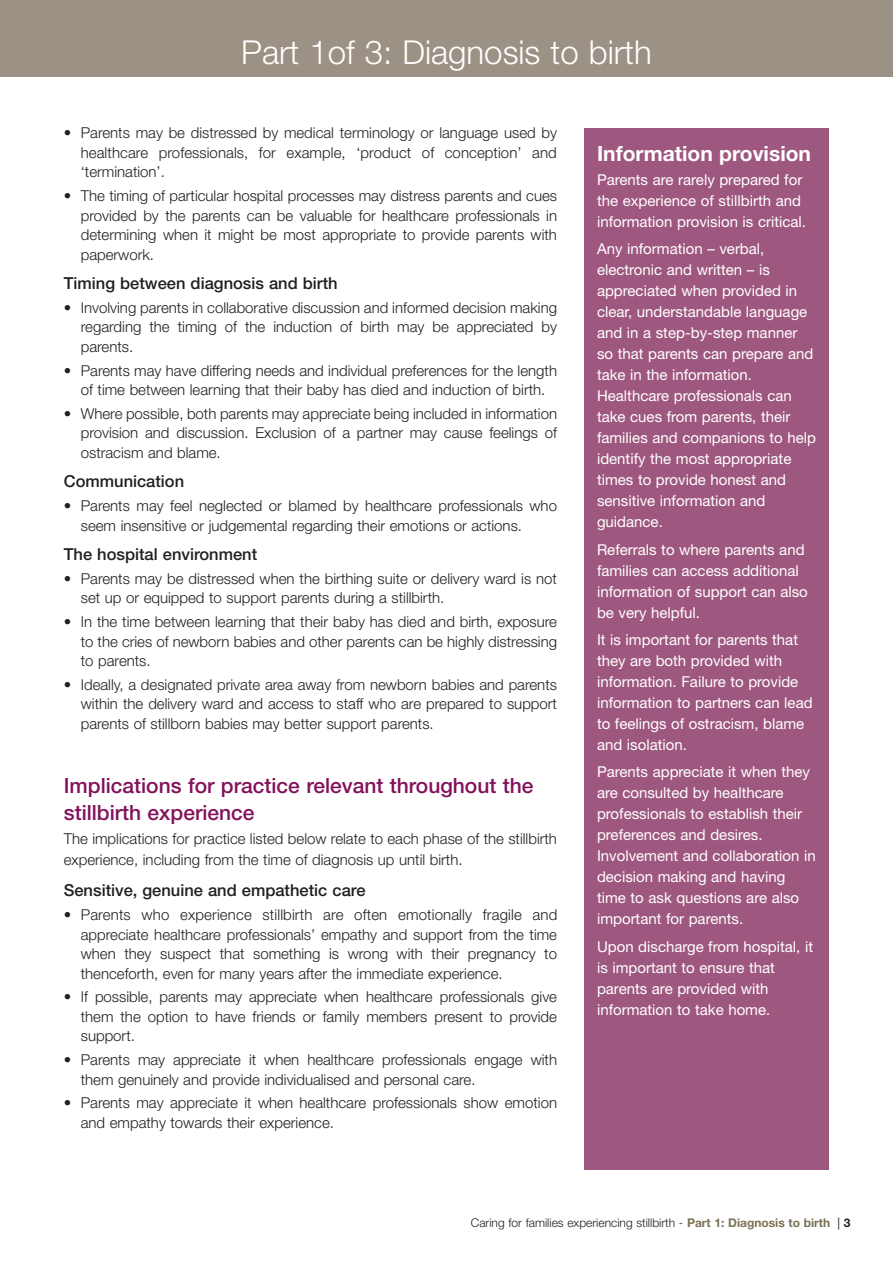
<style>
.page{position:relative;width:893px;height:1263px;background:#fff}
.page>*{position:absolute;margin:0;border:0;box-sizing:border-box;transform-origin:0 0}
.t1{font:300 33px "Helvetica Neue LT Std";color:#fff}
.Heading_1{font:500 21px/27px "Helvetica Neue LT Std";color:#82125b}
.Heading_1-2{font:700 21px "Helvetica Neue LT Std";color:#fff}
.Heading_2{font:500 16.5px "Helvetica Neue LT Std";color:#231f20}
.Body{font:300 15px/19.5px "Helvetica Neue LT Std";color:#231f20;text-align:justify}
.Body_HIGHLIGHTED{font:15px/21px "Helvetica Neue LT Std";color:#fff}
.t2{font:300 12px "Helvetica Neue LT Std";color:#231f20}
.s1{font-weight:700;color:#7a7254}
.s2{font-weight:400}
.s3{font-weight:700}
</style>
<div class="page">
<div style="left:0;top:0;width:893px;height:77px;background:#9b9184"></div>
<div style="left:584px;top:128px;width:245px;height:1041px;background:#9e577e"></div>
<p class="t1" style="left:241px;top:32px;width:412px">Part 1of 3: Diagnosis to birth</p>
<p class="Body" style="left:81px;top:123px;width:478px;text-indent:-17px">• Parents may be distressed by medical terminology or language used by healthcare professionals, for example, ‘product of conception’ and ‘termination’.</p>
<p class="Body" style="left:81px;top:186px;width:478px;text-indent:-17px">• The timing of particular hospital processes may distress parents and cues provided by the parents can be valuable for healthcare professionals in determining when it might be most appropriate to provide parents with paperwork.</p>
<p class="Heading_2" style="left:64px;top:273px;width:275px">Timing between diagnosis and birth</p>
<p class="Body" style="left:81px;top:297px;width:478px;text-indent:-17px">• Involving parents in collaborative discussion and informed decision making regarding the timing of the induction of birth may be appreciated by parents.</p>
<p class="Body" style="left:64px;top:360px;width:495px;text-align:center">• Parents may have differing needs and individual preferences for the length of time between learning that their baby has died and induction of birth.</p>
<p class="Body" style="left:81px;top:403px;width:478px;text-indent:-17px">• Where possible, both parents may appreciate being included in information provision and discussion. Exclusion of a partner may cause feelings of ostracism and blame.</p>
<p class="Heading_2" style="left:64px;top:472px;width:122px">Communication</p>
<p class="Body" style="left:81px;top:496px;width:478px;text-indent:-17px">• Parents may feel neglected or blamed by healthcare professionals who seem insensitive or judgemental regarding their emotions or actions.</p>
<p class="Heading_2" style="left:64px;top:544px;width:195px">The hospital environment</p>
<p class="Body" style="left:81px;top:568px;width:478px;text-indent:-17px">• Parents may be distressed when the birthing suite or delivery ward is not set up or equipped to support parents during a stillbirth.</p>
<p class="Body" style="left:81px;top:612px;width:478px;text-indent:-17px">• In the time between learning that their baby has died and birth, exposure to the cries of newborn babies and other parents can be highly distressing to parents.</p>
<p class="Body" style="left:81px;top:674px;width:478px;text-indent:-17px">• Ideally, a designated private area away from newborn babies and parents within the delivery ward and access to staff who are prepared to support parents of stillborn babies may better support parents.</p>
<p class="Heading_1" style="left:64px;top:771px;width:471px">Implications for practice relevant throughout the stillbirth experience</p>
<p class="Body" style="left:64px;top:827px;width:495px;line-height:21px">The implications for practice listed below relate to each phase of the stillbirth experience, including from the time of diagnosis up until birth.</p>
<p class="Heading_2" style="left:64px;top:880px;width:303px">Sensitive, genuine and empathetic care</p>
<p class="Body" style="left:81px;top:905px;width:478px;text-indent:-17px">• Parents who experience stillbirth are often emotionally fragile and appreciate healthcare professionals’ empathy and support from the time when they suspect that something is wrong with their pregnancy to thenceforth, even for many years after the immediate experience.</p>
<p class="Body" style="left:81px;top:987px;width:478px;text-indent:-17px">• If possible, parents may appreciate when healthcare professionals give them the option to have friends or family members present to provide support.</p>
<p class="Body" style="left:81px;top:1050px;width:478px;text-indent:-17px">• Parents may appreciate it when healthcare professionals engage with them genuinely and provide individualised and personal care.</p>
<p class="Body" style="left:81px;top:1093px;width:478px;text-indent:-17px">• Parents may appreciate it when healthcare professionals show emotion and empathy towards their experience.</p>
<p class="Heading_1-2" style="left:597px;top:140px;width:216px">Information provision</p>
<p class="Body_HIGHLIGHTED" style="left:597px;top:169px;width:211px">Parents are rarely prepared for the experience of stillbirth and information provision is critical.</p>
<p class="Body_HIGHLIGHTED" style="left:597px;top:238px;width:220px">Any information – verbal, electronic and written – is appreciated when provided in clear, understandable language and in a step-by-step manner so that parents can prepare and take in the information.<br>Healthcare professionals can take cues from parents, their families and companions to help identify the most appropriate times to provide honest and sensitive information and guidance.</p>
<p class="Body_HIGHLIGHTED" style="left:597px;top:539px;width:212px">Referrals to where parents and families can access additional information of support can also be very helpful.</p>
<p class="Body_HIGHLIGHTED" style="left:597px;top:629px;width:217px">It is important for parents that they are both provided with information. Failure to provide information to partners can lead to feelings of ostracism, blame and isolation.</p>
<p class="Body_HIGHLIGHTED" style="left:597px;top:761px;width:220px">Parents appreciate it when they are consulted by healthcare professionals to establish their preferences and desires.<br>Involvement and collaboration in decision making and having time to ask questions are also important for parents.</p>
<p class="Body_HIGHLIGHTED" style="left:597px;top:936px;width:218px">Upon discharge from hospital, it is important to ensure that parents are provided with information to take home.</p>
<p class="t2" style="left:471px;top:1216px;width:381px">Caring for families experiencing stillbirth - <span class="s1">Part 1: Diagnosis to birth</span> <span class="s2">|</span> <span class="s3">3</span></p>
</div>
